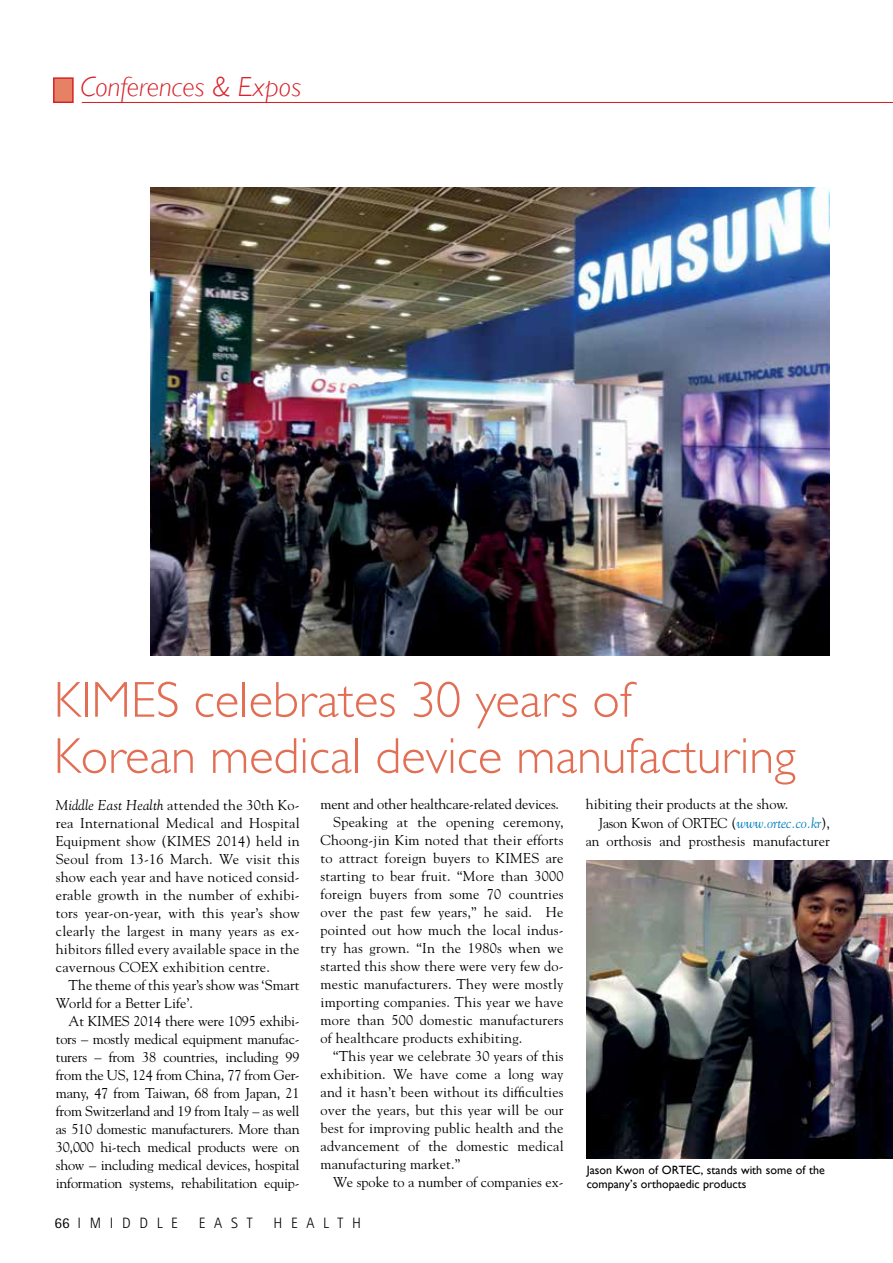
<style>
.page{position:relative;width:893px;height:1263px;background:#fff}
.page>*{position:absolute;margin:0;border:0;box-sizing:border-box;transform-origin:0 0}
.t1{font:300 50.7px/56.1px "Gill Sans";color:#e26e54}
.t2{font:italic 300 27.6px "Gill Sans";color:#d82128}
.t3{font:300 15px "Rotis Sans Serif";letter-spacing:.58em;color:#000}
.t4{font:14.25px/18px "Goudy";letter-spacing:.01em;color:#000;text-align:justify}
.t5{font:14.25px "Goudy";letter-spacing:-.015em;color:#000}
.t6{font:14.25px "Goudy";letter-spacing:.01em;color:#000;scale:.96 1}
.t7{font:14.25px "Goudy";letter-spacing:-.015em;color:#000;scale:.96 1}
.t8{font:12px/13.5px "Gill Sans";color:#000}
.s1{font-style:italic}
.s2{font-style:italic;color:#007ec0}
.s3{font-weight:400}
</style>
<div class="page">
<div style="left:53px;top:77px;width:21px;height:26px;background:#e68166;border:2px solid #d82128"></div>
<hr style="left:82px;top:102px;width:811px;height:1px;background:#d82128">
<img style="left:150px;top:188px;width:679px;height:468px">
<img style="left:587px;top:860px;width:306px;height:298px">
<h2 class="t2" style="left:80px;top:72px;width:222px">Conferences &amp; Expos</h2>
<h2 class="t2" style="left:80px;top:72px;width:169px">Pharmaceuticals</h2>
<h1 class="t1" style="left:54px;top:672px;width:743px">KIMES celebrates 30 years of<br>Korean medical device manufacturing</h1>
<p class="t4" style="left:56px;top:795px;width:245px"><span class="s1">Middle East Health</span> attended the 30th Ko&shy;rea International Medical and Hospital Equipment show (KIMES 2014) held in Seoul from 13-16 March. We visit this show each year and have noticed consid&shy;erable growth in the number of exhibi&shy;tors year-on-year, with this year’s show clearly the largest in many years as ex&shy;hibitors filled every available space in the cavernous COEX exhibition centre.</p>
<p class="t4" style="left:56px;top:975px;width:245px;text-indent:13px">The theme of this year’s show was ‘Smart<br>World for a Better Life’.</p>
<p class="t4" style="left:56px;top:1011px;width:245px;text-indent:13px">At KIMES 2014 there were 1095 exhibi&shy;tors – mostly medical equipment manufac&shy;turers – from 38 countries, including 99 from the US, 124 from China, 77 from Ger&shy;many, 47 from Taiwan, 68 from Japan, 21 from Switzerland and 19 from Italy – as well as 510 domestic manufacturers. More than 30,000 hi-tech medical products were on show – including medical devices, hospital information systems, rehabilitation equip-</p>
<p class="t4" style="left:586px;top:795px;width:204px">hibiting their products at the show.</p>
<p class="t7" style="left:599px;top:814px;width:242px">Jason Kwon of ORTEC (<span class="s2">www.ortec.co.kr</span>),</p>
<p class="t6" style="left:586px;top:832px;width:255px">an orthosis and prosthesis manufacturer</p>
<p class="t5" style="left:321px;top:796px;width:240px">ment and other healthcare-related devices.</p>
<p class="t4" style="left:333px;top:813px;width:232px">Speaking at the opening ceremony,</p>
<p class="t4" style="left:321px;top:831px;width:245px">Choong-jin Kim noted that their efforts</p>
<p class="t4" style="left:321px;top:849px;width:245px">to attract foreign buyers to KIMES are</p>
<p class="t4" style="left:321px;top:867px;width:245px">starting to bear fruit. “More than 3000</p>
<p class="t4" style="left:321px;top:885px;width:245px">foreign buyers from some 70 countries</p>
<p class="t4" style="left:321px;top:903px;width:245px">over the past few years,” he said. He</p>
<p class="t4" style="left:321px;top:921px;width:245px">pointed out how much the local indus-</p>
<p class="t4" style="left:321px;top:939px;width:245px">try has grown. “In the 1980s when we</p>
<p class="t4" style="left:321px;top:957px;width:245px">started this show there were very few do-</p>
<p class="t4" style="left:321px;top:975px;width:245px">mestic manufacturers. They were mostly</p>
<p class="t4" style="left:321px;top:993px;width:245px">importing companies. This year we have</p>
<p class="t4" style="left:321px;top:1011px;width:245px">more than 500 domestic manufacturers</p>
<p class="t4" style="left:321px;top:1029px;width:203px">of healthcare products exhibiting.</p>
<p class="t4" style="left:333px;top:1047px;width:232px">“This year we celebrate 30 years of this</p>
<p class="t4" style="left:321px;top:1065px;width:245px">exhibition. We have come a long way</p>
<p class="t4" style="left:321px;top:1083px;width:245px">and it hasn’t been without its difficulties</p>
<p class="t4" style="left:321px;top:1101px;width:245px">over the years, but this year will be our</p>
<p class="t4" style="left:321px;top:1119px;width:245px">best for improving public health and the</p>
<p class="t4" style="left:321px;top:1137px;width:245px">advancement of the domestic medical</p>
<p class="t4" style="left:321px;top:1155px;width:141px">manufacturing market.”</p>
<p class="t4" style="left:333px;top:1173px;width:232px">We spoke to a number of companies ex-</p>
<p class="t8" style="left:587px;top:1163px;width:240px">Jason Kwon of ORTEC, stands with some of the company’s orthopaedic products</p>
<p class="t3" style="left:55px;top:1214px;width:125px"><span class="s3">66</span> IMIDDLE</p>
<p class="t3" style="left:199px;top:1214px;width:55px">EAST</p>
<p class="t3" style="left:274px;top:1214px;width:89px">HEALTH</p>
</div>
